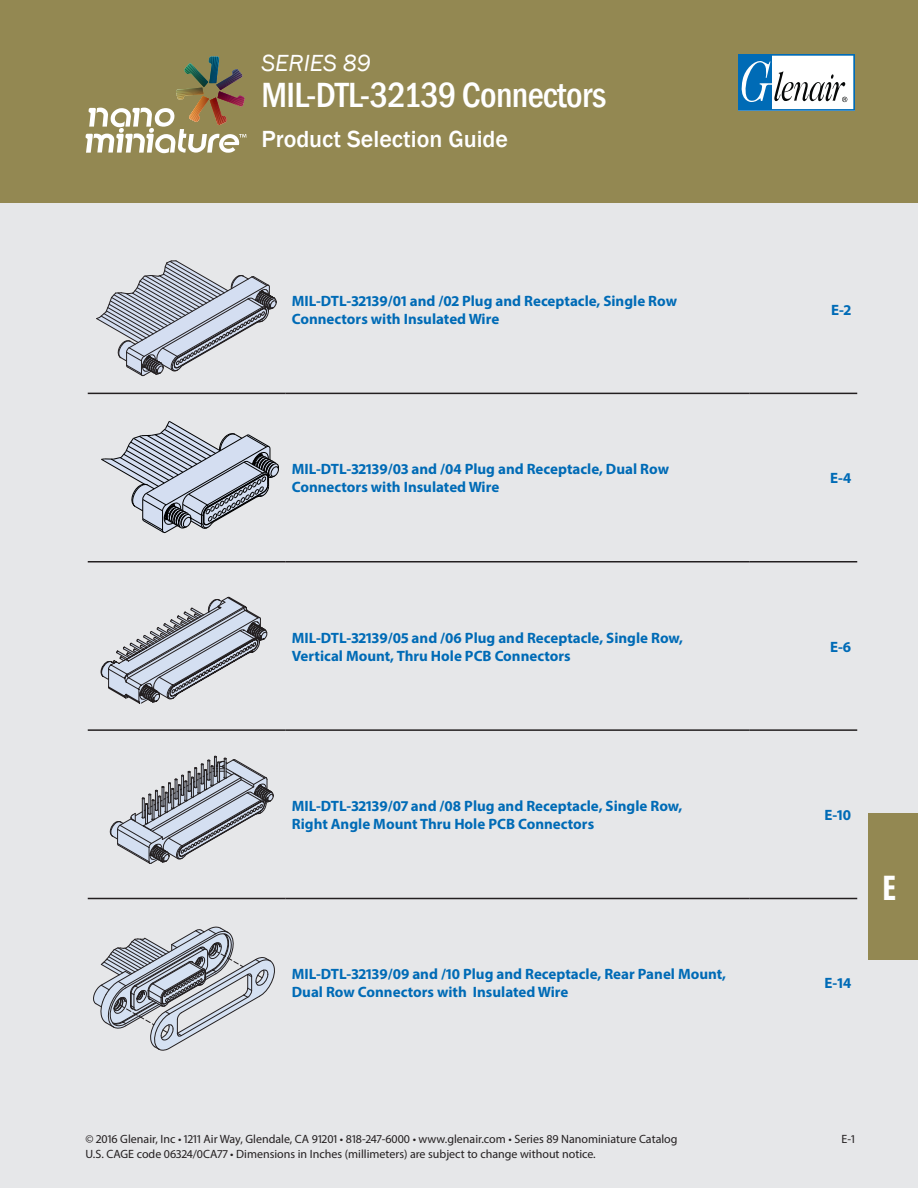
<style>
.page{position:relative;width:918px;height:1188px;background:#e6e7e9}
.page>*{position:absolute;margin:0;border:0;box-sizing:border-box;transform-origin:0 0}
.catalog_section{font:500 condensed 36px "Franklin Gothic";letter-spacing:-.02em;color:#fff}
.t1{font:700 condensed 36px "Myriad Pro";color:#fff}
.item_description{font:500 24px "Franklin Gothic";color:#fff}
.series{font:italic 24px "Franklin Gothic";color:#fff}
.part_description_pg{font:700 15px/18px "Myriad Pro";color:#006bb6}
.t2{font:12px/15px "Myriad Pro";color:#231f20}
</style>
<div class="page">
<div style="left:1px;top:0;width:917px;height:202px;background:#938852"></div>
<div style="left:868px;top:813px;width:50px;height:147px;background:#938852"></div>
<hr style="left:88px;top:393px;width:198px;height:1px;background:#231f20">
<hr style="left:286px;top:393px;width:463px;height:1px;background:#231f20">
<hr style="left:749px;top:393px;width:108px;height:1px;background:#231f20">
<hr style="left:88px;top:561px;width:198px;height:1px;background:#231f20">
<hr style="left:286px;top:561px;width:463px;height:1px;background:#231f20">
<hr style="left:749px;top:561px;width:108px;height:1px;background:#231f20">
<hr style="left:88px;top:729px;width:198px;height:2px;background:#231f20">
<hr style="left:286px;top:729px;width:463px;height:2px;background:#231f20">
<hr style="left:749px;top:729px;width:108px;height:2px;background:#231f20">
<hr style="left:88px;top:898px;width:198px;height:1px;background:#231f20">
<hr style="left:286px;top:898px;width:463px;height:1px;background:#231f20">
<hr style="left:749px;top:898px;width:108px;height:1px;background:#231f20">
<svg style="left:100px;top:596px;width:168px;height:108px"></svg>
<svg style="left:109px;top:755px;width:165px;height:109px"></svg>
<svg style="left:96px;top:260px;width:181px;height:117px"></svg>
<svg style="left:101px;top:421px;width:178px;height:113px"></svg>
<svg style="left:93px;top:926px;width:182px;height:125px"></svg>
<svg style="left:738px;top:54px;width:117px;height:57px;background:#9fc0d6"></svg>
<svg style="left:86px;top:57px;width:160px;height:96px"></svg>
<p class="series" style="left:261px;top:48px;width:111px">SERIES 89</p>
<p class="catalog_section" style="left:261px;top:71px;width:346px">MIL-DTL-32139 Connectors</p>
<p class="item_description" style="left:261px;top:124px;width:248px">Product Selection Guide</p>
<p class="part_description_pg" style="left:292px;top:291px;width:387px">MIL-DTL-32139/01 and /02 Plug and Receptacle, Single Row<br>Connectors with Insulated Wire</p>
<p class="part_description_pg" style="left:831px;top:300px;width:22px">E-2</p>
<p class="part_description_pg" style="left:292px;top:460px;width:379px">MIL-DTL-32139/03 and /04 Plug and Receptacle, Dual Row<br>Connectors with Insulated Wire</p>
<p class="part_description_pg" style="left:830px;top:469px;width:23px">E-4</p>
<p class="part_description_pg" style="left:292px;top:628px;width:393px">MIL-DTL-32139/05 and /06 Plug and Receptacle, Single Row,</p>
<p class="part_description_pg" style="left:292px;top:646px;width:281px">Vertical Mount, Thru Hole PCB Connectors</p>
<p class="part_description_pg" style="left:830px;top:637px;width:23px">E-6</p>
<p class="part_description_pg" style="left:292px;top:796px;width:392px">MIL-DTL-32139/07 and /08 Plug and Receptacle, Single Row,<br>Right Angle Mount Thru Hole PCB Connectors</p>
<p class="part_description_pg" style="left:824px;top:805px;width:28px">E-10</p>
<p class="part_description_pg" style="left:292px;top:965px;width:436px">MIL-DTL-32139/09 and /10 Plug and Receptacle, Rear Panel Mount,<br>Dual Row Connectors with Insulated Wire</p>
<p class="part_description_pg" style="left:825px;top:974px;width:28px">E-14</p>
<h1 class="t1" style="left:882px;top:866px;width:16px">E</h1>
<p class="t2" style="left:86px;top:1131px;width:594px">© 2016 Glenair, Inc • 1211 Air Way, Glendale, CA 91201 • 818-247-6000 • www.glenair.com • Series 89 Nanominiature Catalog<br>U.S. CAGE code 06324/0CA77 • Dimensions in Inches (millimeters) are subject to change without notice.</p>
<p class="t2" style="left:842px;top:1131px;width:15px">E-1</p>
</div>
